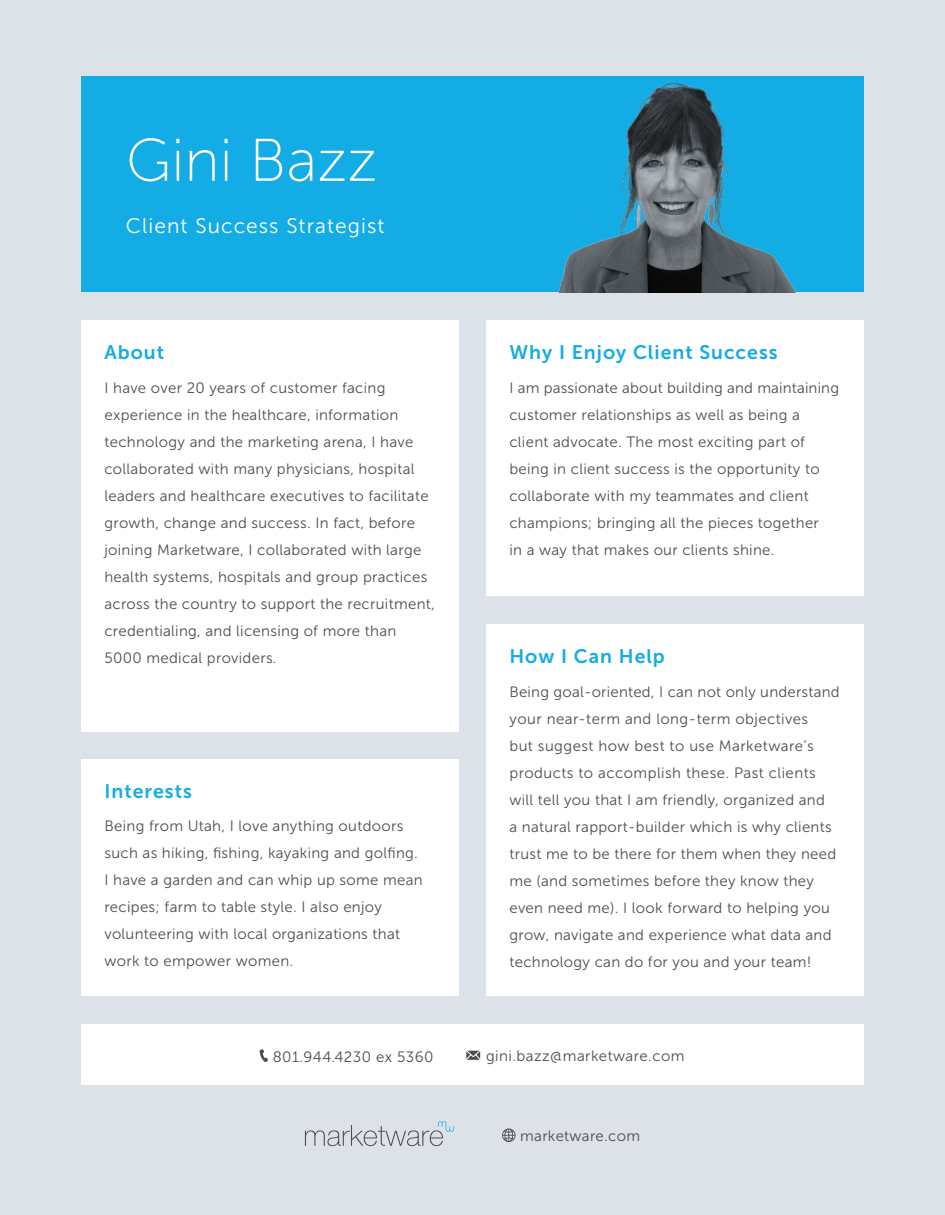
<style>
.page{position:relative;width:945px;height:1215px;background:#dce2e8}
.page>*{position:absolute;margin:0;border:0;box-sizing:border-box;transform-origin:0 0}
.Name{font:60px "Museo Sans 100";color:#fff}
.t1{font:21px "Museo Sans 300";letter-spacing:.05em;color:#fff}
.blue_header{font:19.5px "Museo Sans 700";letter-spacing:.05em;color:#13ace4}
.Body{font:15px/27px "Museo Sans 300";letter-spacing:.02em;color:#4c4e4f}
</style>
<div class="page">
<svg style="left:502px;top:1128px;width:14px;height:14px"></svg>
<svg style="left:305px;top:1121px;width:149px;height:25px"></svg>
<div style="left:81px;top:76px;width:783px;height:216px;background:#13ace4"></div>
<img style="left:558px;top:82px;width:238px;height:210px">
<div style="left:81px;top:321px;width:378px;height:411px;background:#fff"></div>
<div style="left:486px;top:625px;width:378px;height:371px;background:#fff"></div>
<div style="left:81px;top:759px;width:378px;height:237px;background:#fff"></div>
<div style="left:486px;top:321px;width:378px;height:275px;background:#fff"></div>
<div style="left:81px;top:1024px;width:783px;height:60px;background:#fff"></div>
<svg style="left:260px;top:1049px;width:8px;height:13px"></svg>
<svg style="left:465px;top:1050px;width:16px;height:11px"></svg>
<p class="Name" style="left:126px;top:128px;width:253px">Gini Bazz</p>
<p class="t1" style="left:126px;top:214px;width:260px">Client Success Strategist</p>
<p class="blue_header" style="left:104px;top:341px;width:61px">About</p>
<p class="Body" style="left:104px;top:374px;width:332px">I have over 20 years of customer facing experience in the healthcare, information technology and the marketing arena, I have collaborated with many physicians, hospital leaders and healthcare executives to facilitate growth, change and success. In fact, before joining Marketware, I collaborated with large health systems, hospitals and group practices across the country to support the recruitment, credentialing, and licensing of more than 5000 medical providers.</p>
<p class="blue_header" style="left:104px;top:780px;width:89px">Interests</p>
<p class="Body" style="left:104px;top:813px;width:320px">Being from Utah, I love anything outdoors such as hiking, fishing, kayaking and golfing.<br>I have a garden and can whip up some mean recipes; farm to table style. I also enjoy volunteering with local organizations that work to empower women.</p>
<p class="blue_header" style="left:509px;top:341px;width:270px">Why I Enjoy Client Success</p>
<p class="Body" style="left:509px;top:374px;width:331px">I am passionate about building and maintaining customer relationships as well as being a client advocate. The most exciting part of being in client success is the opportunity to collaborate with my teammates and client champions; bringing all the pieces together<br>in a way that makes our clients shine.</p>
<p class="blue_header" style="left:509px;top:645px;width:157px">How I Can Help</p>
<p class="Body" style="left:509px;top:678px;width:332px">Being goal-oriented, I can not only understand your near-term and long-term objectives<br>but suggest how best to use Marketware’s products to accomplish these. Past clients will tell you that I am friendly, organized and<br>a natural rapport-builder which is why clients trust me to be there for them when they need me (and sometimes before they know they even need me). I look forward to helping you grow, navigate and experience what data and technology can do for you and your team!</p>
<p class="Body" style="left:273px;top:1044px;width:162px">801.944.4230 ex 5360</p>
<p class="Body" style="left:486px;top:1042px;width:200px">gini.bazz@marketware.com</p>
<p class="Body" style="left:520px;top:1122px;width:121px">marketware.com</p>
</div>
